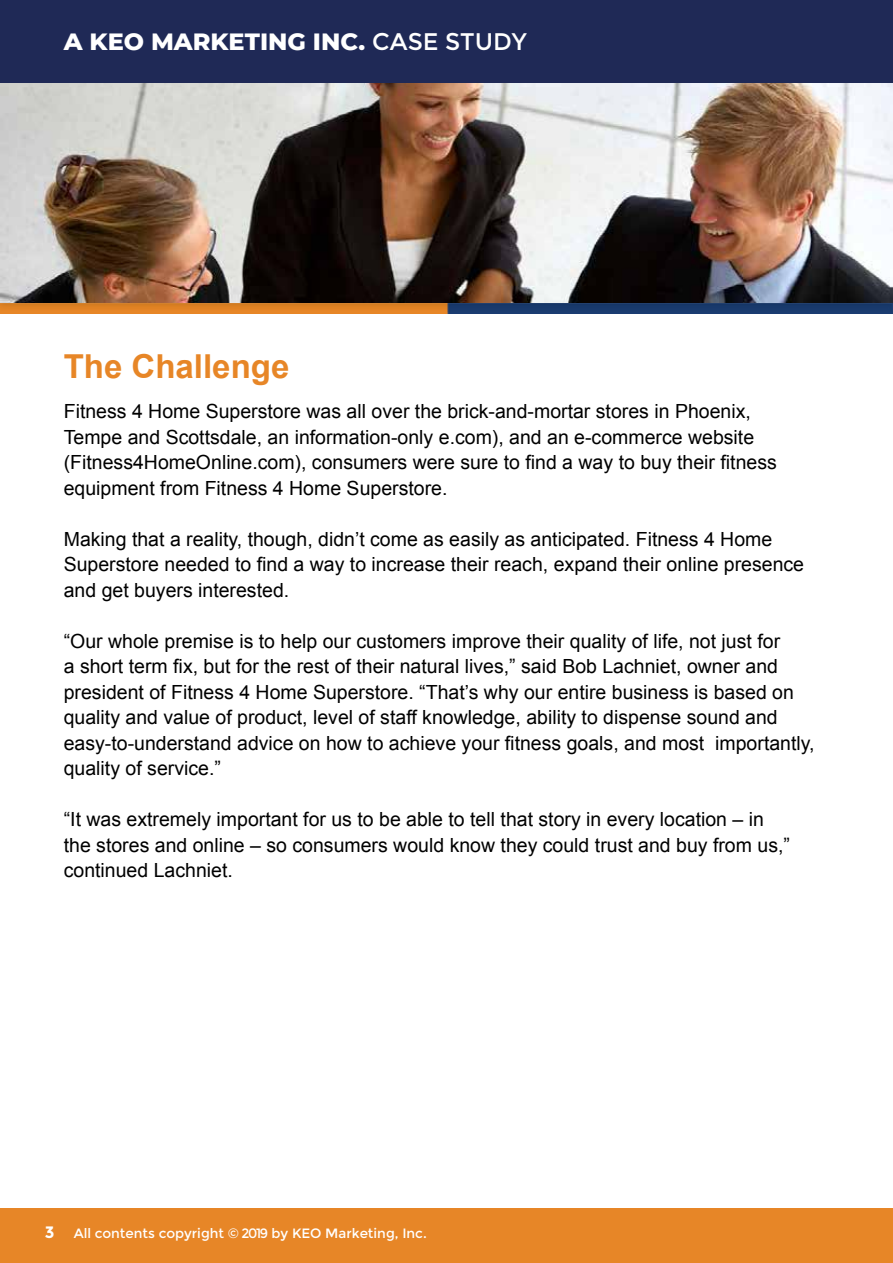
<style>
.page{position:relative;width:893px;height:1263px;background:#fff}
.page>*{position:absolute;margin:0;border:0;box-sizing:border-box;transform-origin:0 0}
.t1{font:700 33px "Arial";color:#e78627}
.t2{font:800 24px "Montserrat";color:#fff}
.t3{font:19.5px/25.5px "Arial";color:#000}
.t4{font:13.5px "Montserrat";color:#fff}
.s1{font-weight:400}
.s2{font-weight:700;font-size:16.5px}
.s3{color:#e78627}
</style>
<div class="page">
<div style="left:0;top:1208px;width:893px;height:55px;background:#e78627"></div>
<img style="left:0;top:83px;width:893px;height:220px">
<div style="left:0;top:0;width:893px;height:83px;background:#1f2956"></div>
<img style="left:0;top:303px;width:891px;height:11px">
<p class="t2" style="left:64px;top:24px;width:465px">A KEO MARKETING INC. <span class="s1">CASE STUDY</span></p>
<h1 class="t1" style="left:64px;top:344px;width:227px">The Challenge</h1>
<p class="t3" style="left:64px;top:399px;width:715px">Fitness 4 Home Superstore was all over the brick-and-mortar stores in Phoenix, Tempe and Scottsdale, an information-only e.com), and an e-commerce website (Fitness4HomeOnline.com), consumers were sure to find a way to buy their fitness equipment from Fitness 4 Home Superstore.</p>
<p class="t3" style="left:64px;top:526px;width:742px">Making that a reality, though, didn’t come as easily as anticipated. Fitness 4 Home<br>Superstore needed to find a way to increase their reach, expand their online presence and get buyers interested.</p>
<p class="t3" style="left:64px;top:628px;width:752px">“Our whole premise is to help our customers improve their quality of life, not just for<br>a short term fix, but for the rest of their natural lives,” said Bob Lachniet, owner and president of Fitness 4 Home Superstore. “That’s why our entire business is based on quality and value of product, level of staff knowledge, ability to dispense sound and easy-to-understand advice on how to achieve your fitness goals, and most importantly, quality of service.”</p>
<p class="t3" style="left:64px;top:807px;width:728px">“It was extremely important for us to be able to tell that story in every location – in the stores and online – so consumers would know they could trust and buy from us,” continued Lachniet.</p>
<p class="t4" style="left:45px;top:1225px;width:384px"><span class="s2">3</span> <span class="s3">|</span> All contents copyright © 2019 by KEO Marketing, Inc.</p>
</div>
